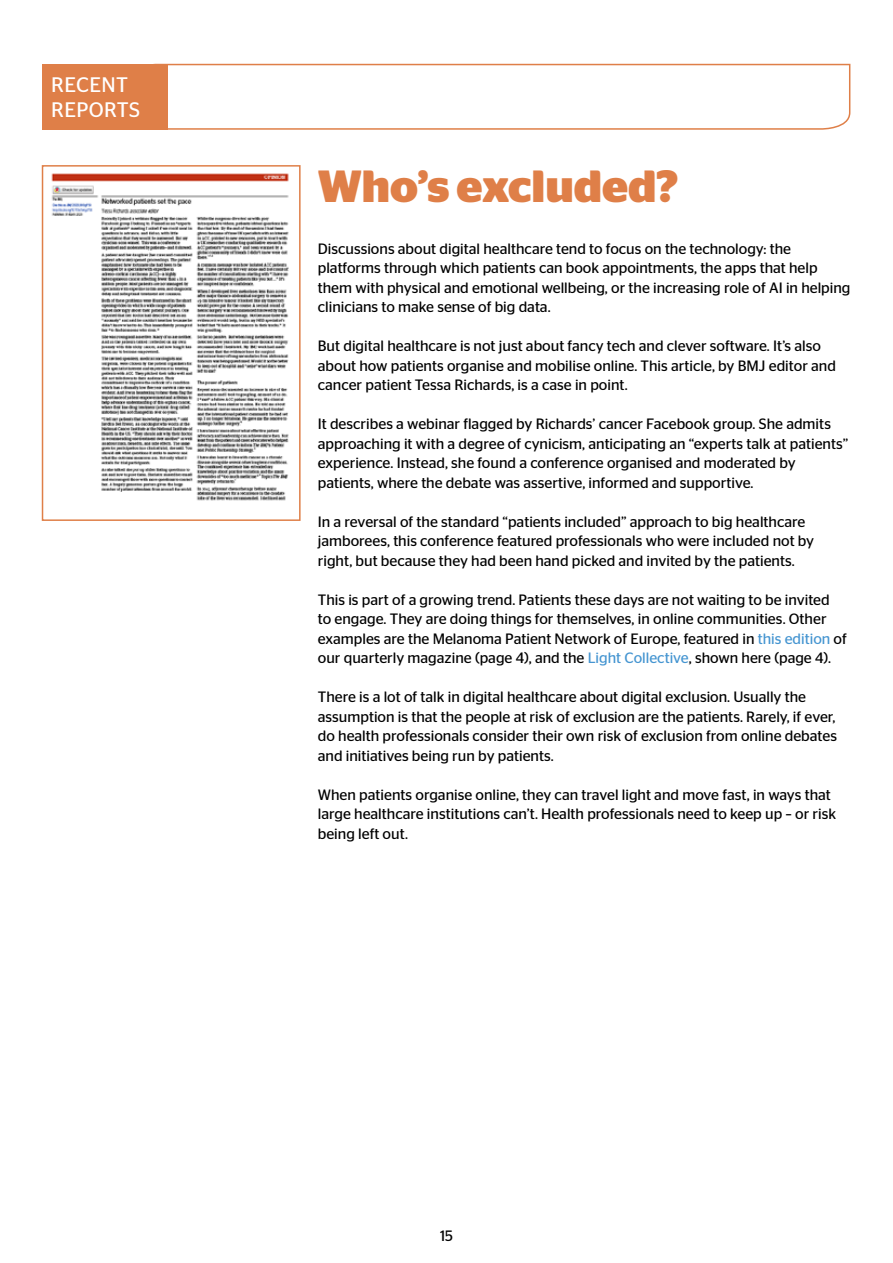
<style>
.page{position:relative;width:893px;height:1263px;background:#fff}
.page>*{position:absolute;margin:0;border:0;box-sizing:border-box;transform-origin:0 0}
.t1{font:700 45px "Stag Sans";color:#df7f48}
.t2{font:21px/24px "Stag Sans";color:#fff}
.t3{font:15px/19.5px "Stag Sans";color:#000}
.s1{color:#4595d1}
</style>
<div class="page">
<svg style="left:153px;top:63px;width:698px;height:67px"></svg>
<div style="left:43px;top:64px;width:125px;height:66px;background:#df7f48"></div>
<img style="left:51px;top:173px;width:238px;height:328px">
<div style="left:42px;top:165px;width:259px;height:356px;border:2px solid #df7f48"></div>
<h2 class="t2" style="left:51px;top:73px;width:27px">Recent reports</h2>
<h1 class="t1" style="left:318px;top:160px;width:362px">Who’s excluded?</h1>
<p class="t3" style="left:318px;top:238px;width:534px">Discussions about digital healthcare tend to focus on the technology: the platforms through which patients can book appointments, the apps that help them with physical and emotional wellbeing, or the increasing role of AI in helping clinicians to make sense of big data.</p>
<p class="t3" style="left:318px;top:336px;width:520px">But digital healthcare is not just about fancy tech and clever software. It’s also about how patients organise and mobilise online. This article, by BMJ editor and cancer patient Tessa Richards, is a case in point.</p>
<p class="t3" style="left:318px;top:414px;width:532px">It describes a webinar flagged by Richards’ cancer Facebook group. She admits approaching it with a degree of cynicism, anticipating an “experts talk at patients” experience. Instead, she found a conference organised and moderated by patients, where the debate was assertive, informed and supportive.</p>
<p class="t3" style="left:318px;top:511px;width:498px">In a reversal of the standard “patients included” approach to big healthcare jamborees, this conference featured professionals who were included not by right, but because they had been hand picked and invited by the patients.</p>
<p class="t3" style="left:318px;top:589px;width:531px">This is part of a growing trend. Patients these days are not waiting to be invited to engage. They are doing things for themselves, in online communities. Other examples are the Melanoma Patient Network of Europe, featured in <span class="s1">this edition</span> of our quarterly magazine (page 4), and the <span class="s1">Light Collective</span>, shown here (page 4).</p>
<p class="t3" style="left:318px;top:687px;width:521px">There is a lot of talk in digital healthcare about digital exclusion. Usually the assumption is that the people at risk of exclusion are the patients. Rarely, if ever, do health professionals consider their own risk of exclusion from online debates and initiatives being run by patients.</p>
<p class="t3" style="left:318px;top:784px;width:520px">When patients organise online, they can travel light and move fast, in ways that large healthcare institutions can’t. Health professionals need to keep up – or risk being left out.</p>
<p class="t3" style="left:440px;top:1225px;width:14px">15</p>
</div>
